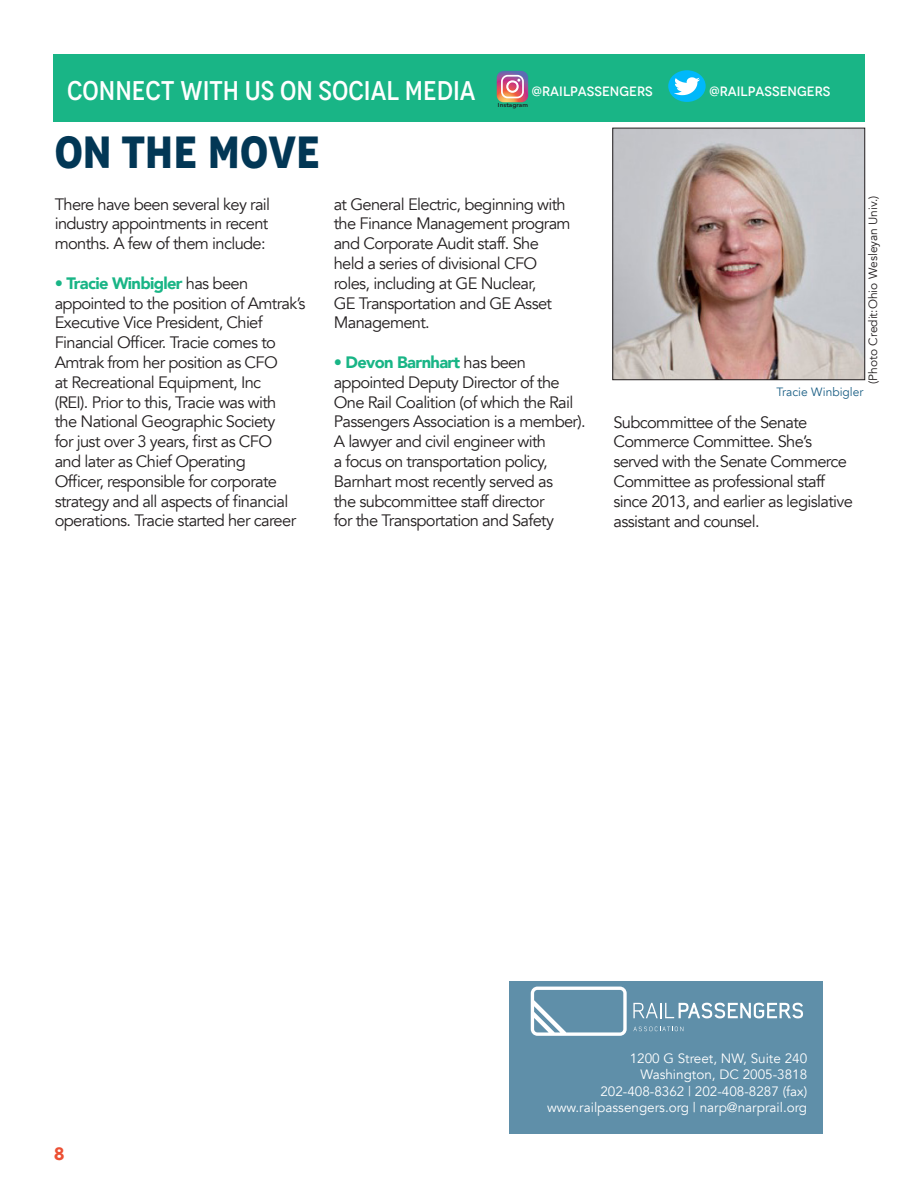
<style>
.page{position:relative;width:918px;height:1188px;background:#fff}
.page>*{position:absolute;margin:0;border:0;box-sizing:border-box;transform-origin:0 0}
.Header_Titles{font:700 condensed 45px "Novecento";color:#023755}
.t1{font:500 condensed 27px "Novecento";color:#fff}
.t2{font:700 18px "Novecento";color:#ec5034}
.Body_Copy{font:16.5px/19.8px "Avenir";letter-spacing:-.04em;color:#231f20}
.Body_Copy-2{font:13.5px "Avenir";color:#fff}
.t3{font:500 13.5px "Novecento";color:#fff}
.t4{font:12px "Avenir";color:#231f20}
.Images_Captions{font:12px "Avenir";color:#1b5f85}
.t5{font:800 6px "Avenir";color:#231f20;scale:1.08 1}
.s1{font-weight:900;color:#19b586}
</style>
<div class="page">
<div style="left:509px;top:981px;width:314px;height:152px;background:#5f8fa9"></div>
<svg style="left:633px;top:1003px;width:170px;height:15px"></svg>
<svg style="left:531px;top:987px;width:96px;height:49px"></svg>
<svg style="left:633px;top:1027px;width:50px;height:4px"></svg>
<div style="left:54px;top:54px;width:811px;height:68px;background:#19b586"></div>
<svg style="left:497px;top:71px;width:31px;height:31px"></svg>
<div style="left:668px;top:70px;width:38px;height:32px;background:#00b8fa;border-radius:50%"></div>
<svg style="left:674px;top:77px;width:26px;height:18px"></svg>
<img style="left:615px;top:130px;width:248px;height:248px">
<div style="left:613px;top:128px;width:252px;height:252px;border:1px solid #231f20"></div>
<p class="t1" style="left:67px;top:74px;width:410px">CONNECT WITH US ON SOCIAL MEDIA</p>
<p class="t3" style="left:532px;top:83px;width:122px">@RAILPASSENGERS</p>
<p class="t3" style="left:710px;top:83px;width:122px">@RAILPASSENGERS</p>
<p class="t5" style="left:498px;top:100px;width:29px">Instagram</p>
<h1 class="Header_Titles" style="left:55px;top:124px;width:267px">ON THE MOVE</h1>
<p class="Body_Copy" style="left:55px;top:194px;width:217px;text-align:justify">There have been several key rail industry appointments in recent months. A few of them include:</p>
<p class="Body_Copy" style="left:55px;top:274px;width:252px"><span class="s1">• Tracie Winbigler</span> has been appointed to the position of Amtrak’s Executive Vice President, Chief Financial Officer. Tracie comes to Amtrak from her position as CFO<br>at Recreational Equipment, Inc<br>(REI). Prior to this, Tracie was with<br>the National Geographic Society<br>for just over 3 years, first as CFO<br>and later as Chief Operating<br>Officer, responsible for corporate strategy and all aspects of financial operations. Tracie started her career</p>
<p class="t4" style="left:866px;top:384px;width:190px;rotate:-90deg">(Photo Credit:Ohio Wesleyan Univ.)</p>
<p class="Body_Copy" style="left:334px;top:194px;width:238px">at General Electric, beginning with the Finance Management program and Corporate Audit staff. She held a series of divisional CFO roles, including at GE Nuclear,<br>GE Transportation and GE Asset<br>Management.</p>
<p class="Body_Copy" style="left:334px;top:353px;width:253px"><span class="s1">• Devon Barnhart</span> has been appointed Deputy Director of the One Rail Coalition (of which the Rail Passengers Association is a member).<br>A lawyer and civil engineer with<br>a focus on transportation policy, Barnhart most recently served as<br>the subcommittee staff director<br>for the Transportation and Safety</p>
<p class="Images_Captions" style="left:777px;top:385px;width:88px">Tracie Winbigler</p>
<p class="Body_Copy" style="left:613px;top:412px;width:241px">Subcommittee of the Senate<br>Commerce Committee. She’s served with the Senate Commerce<br>Committee as professional staff since 2013, and earlier as legislative assistant and counsel.</p>
<p class="t2" style="left:54px;top:1142px;width:12px">8</p>
<p class="Body_Copy-2" style="left:630px;top:1050px;width:179px">1200 G Street, NW, Suite 240</p>
<p class="Body_Copy-2" style="left:640px;top:1067px;width:168px">Washington, DC 2005-3818</p>
<p class="Body_Copy-2" style="left:600px;top:1083px;width:208px">202-408-8362 | 202-408-8287 (fax)</p>
<p class="Body_Copy-2" style="left:547px;top:1099px;width:262px">www.railpassengers.org | narp@narprail.org</p>
</div>
